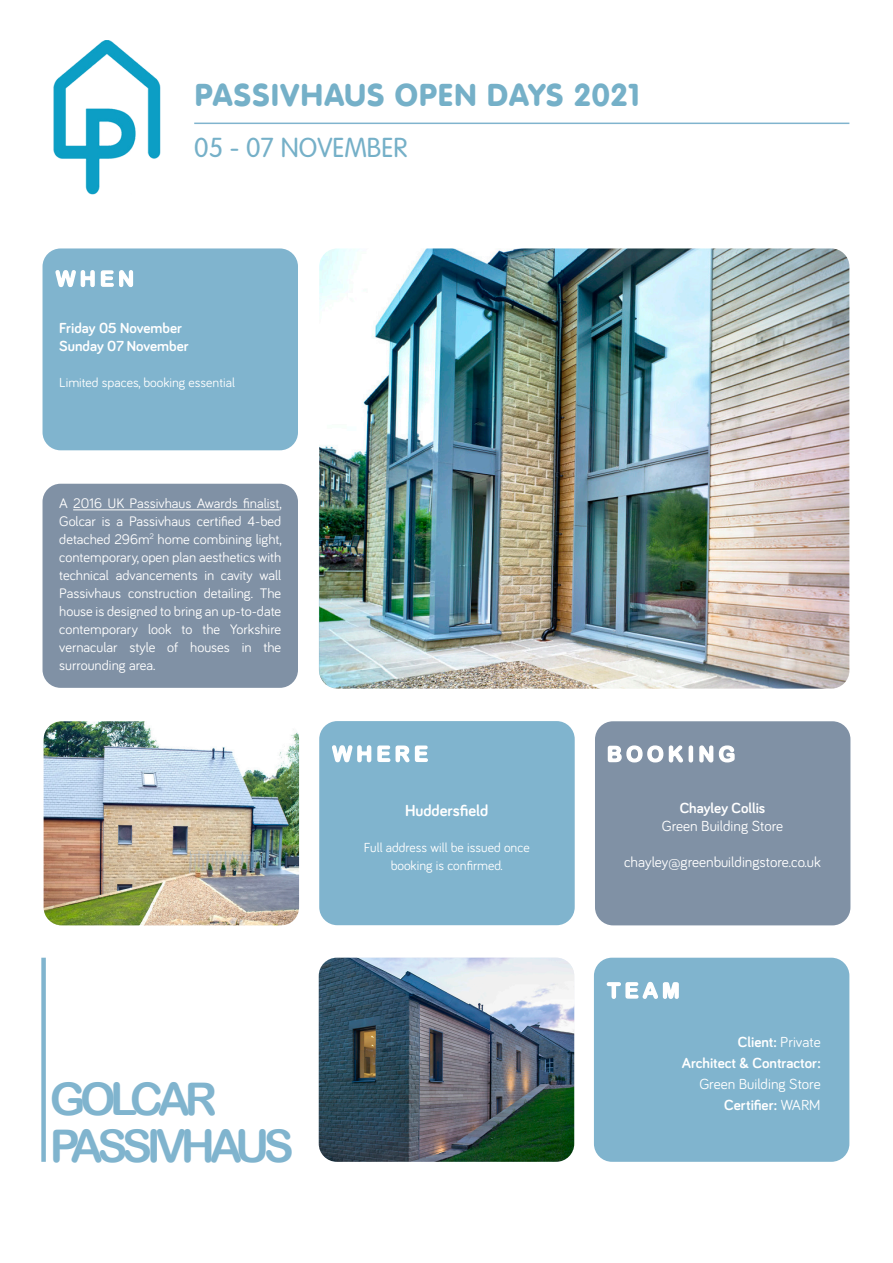
<style>
.page{position:relative;width:893px;height:1263px;background:#fff}
.page>*{position:absolute;margin:0;border:0;box-sizing:border-box;transform-origin:0 0}
.t1{font:45px "Arial Rounded MT Bold";letter-spacing:-.12em;color:#80b4ce}
.t2{font:33px "VAG Round";color:#75b0c8}
.t3{font:300 27px "VAG Rounded Std";color:#75b0c8}
.t4{font:700 16.5px "Bariol";color:#fff}
.t5{font:700 15px/21px "Bariol";color:#fff;text-align:right}
.t6{font:15px "Bariol";color:#fff}
.t7{font:14.25px/18px "Bariol";color:#fff;text-align:justify}
.t8{font:13.5px "Bariol";color:#fff}
.s1{font-family:"VAG Rounded Bold";font-size:31.5px}
.s2{font-weight:400}
</style>
<div class="page">
<img style="left:44px;top:721px;width:255px;height:204px">
<div style="left:43px;top:248px;width:255px;height:202px;background:#80b4ce;border-radius:18px"></div>
<div style="left:41px;top:958px;width:5px;height:204px;background:#80b4ce"></div>
<img style="left:319px;top:958px;width:255px;height:204px">
<img style="left:319px;top:248px;width:530px;height:441px">
<div style="left:319px;top:721px;width:256px;height:204px;background:#80b4ce;border-radius:18px"></div>
<svg style="left:332px;top:745px;width:96px;height:18px"></svg>
<div style="left:43px;top:484px;width:255px;height:204px;background:#8091a5;border-radius:18px"></div>
<hr style="left:73px;top:510px;width:207px;height:1px;background:#fff">
<svg style="left:55px;top:270px;width:79px;height:18px"></svg>
<div style="left:595px;top:721px;width:255px;height:204px;background:#8091a5;border-radius:18px"></div>
<svg style="left:607px;top:745px;width:128px;height:18px"></svg>
<div style="left:594px;top:958px;width:255px;height:204px;background:#80b4ce;border-radius:18px"></div>
<svg style="left:606px;top:981px;width:73px;height:18px"></svg>
<img style="left:53px;top:40px;width:107px;height:154px">
<hr style="left:194px;top:123px;width:655px;height:1px;background:#80b4ce">
<p class="t2" style="left:194px;top:77px;width:451px">PASSIVHAUS OPEN DAYS 2<span class="s1">0</span>21</p>
<p class="t3" style="left:194px;top:132px;width:215px">05 - 07 NOVEMBER</p>
<p class="t5" style="left:59px;top:316px;width:124px">Friday 05 November</p>
<p class="t5" style="left:59px;top:334px;width:131px">Sunday 07 November</p>
<p class="t8" style="left:59px;top:373px;width:177px">Limited spaces, booking essential</p>
<p class="t7" style="left:59px;top:493px;width:224px">A 2016 UK Passivhaus Awards finalist, Golcar is a Passivhaus certified 4-bed detached 296m<sup>2</sup> home combining light, contemporary, open plan aesthetics with technical advancements in cavity wall Passivhaus construction detailing. The house is designed to bring an up-to-date contemporary look to the Yorkshire vernacular style of houses in the surrounding area.</p>
<p class="t4" style="left:405px;top:799px;width:85px">Huddersfield</p>
<p class="t8" style="left:364px;top:838px;width:167px">Full address will be issued once</p>
<p class="t8" style="left:391px;top:856px;width:114px">booking is confirmed.</p>
<p class="t1" style="left:50px;top:1073px;width:169px">GOLCAR</p>
<p class="t1" style="left:50px;top:1119px;width:245px">PASSIVHAUS</p>
<p class="t5" style="left:680px;top:796px;width:87px">Chayley Collis</p>
<p class="t6" style="left:662px;top:815px;width:123px">Green Building Store</p>
<p class="t6" style="left:624px;top:851px;width:198px">chayley@greenbuildingstore.co.uk</p>
<p class="t5" style="left:738px;top:1031px;width:84px">Client: <span class="s2">Private</span></p>
<p class="t5" style="left:682px;top:1052px;width:140px">Architect &amp; Contractor:<br><span class="s2">Green Building Store</span></p>
<p class="t5" style="left:724px;top:1094px;width:98px">Certifier: <span class="s2">WARM</span></p>
</div>
